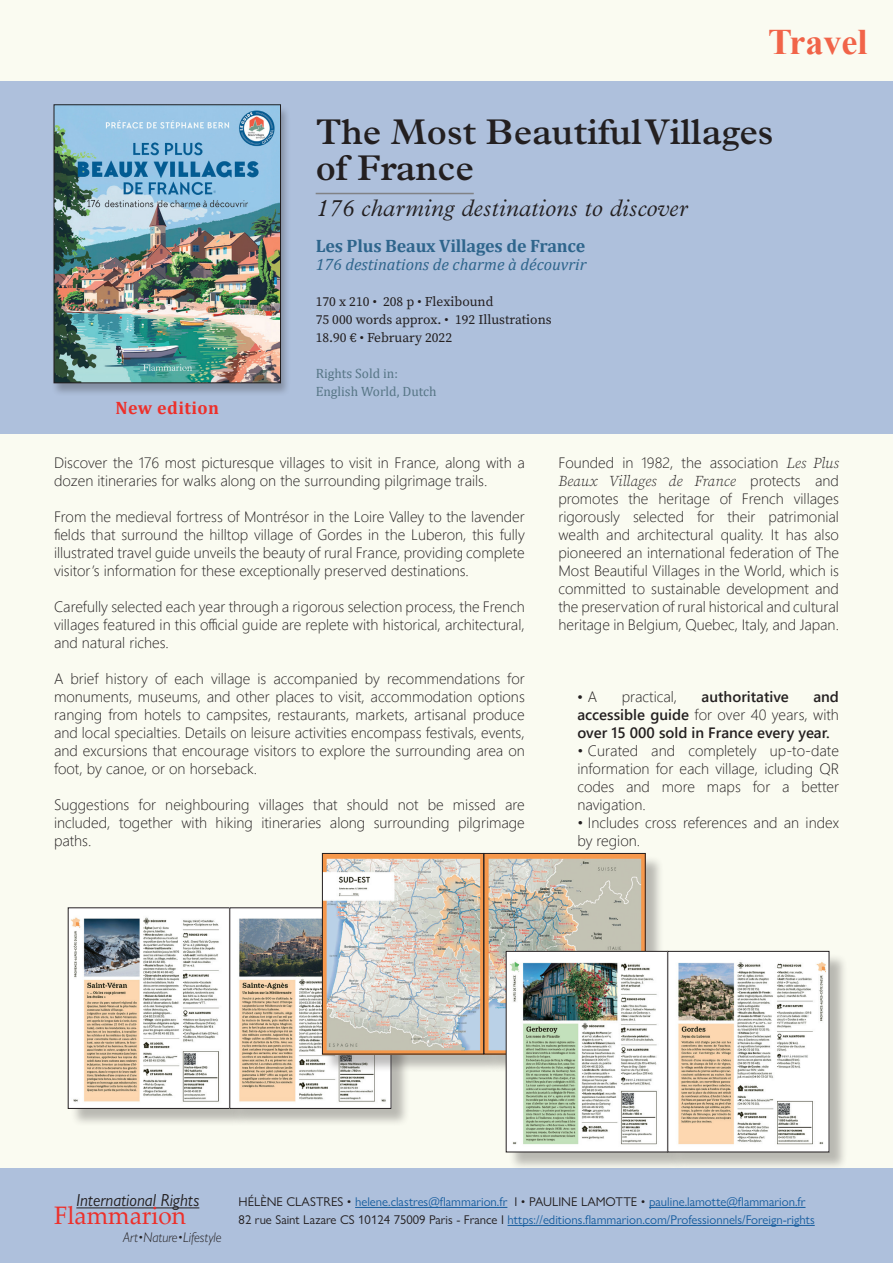
<style>
.page{position:relative;width:893px;height:1263px;background:#fafbf1}
.page>*{position:absolute;margin:0;border:0;box-sizing:border-box;transform-origin:0 0}
.t1{font:600 36px/36px "Plantin";color:#231f20}
.t2{font:700 36px "Times New Roman";color:#f16449}
.t3{font:25.2px "Palatino Linotype";color:#ed302b;scale:.96 1}
.t4{font:italic 300 24px "Plantin";letter-spacing:.01em;color:#231f20}
.t5{font:700 18px "Cambria";letter-spacing:-.01em;color:#2e658c}
.t6{font:700 18px "Cambria";letter-spacing:.025em;color:#ed302b}
.t7{font:italic 17.55px "Gill Sans Nova";color:#231f20;scale:.96 1}
.t8{font:italic 16.5px "Cambria";color:#2e658c}
.t9{font:300 15px/18px "Segoe UI";color:#231f20;text-align:justify}
.t10{font:600 15px/18px "Segoe UI";color:#231f20;text-align:justify}
.t11{font:italic 15px "Source Serif Variable";color:#231f20}
.t12{font:15px "Yu Gothic UI";color:#231f20}
.t13{font:italic 300 14.1px "Gill Sans Nova";color:#231f20;scale:.96 1}
.t14{font:13.5px/18px "Source Serif Variable";color:#231f20}
.t15{font:13.5px/18px "Cambria";color:#577686}
.t16{font:12.75px/18px "Gill Sans Nova";color:#175d9e}
.s1{font-family:"Source Serif Variable";font-weight:400;font-style:italic}
.s2{font-family:"Segoe UI";font-weight:300;font-style:normal}
.s3{font-weight:300}
.s4{font-family:"Segoe UI";font-weight:300}
.s5{color:#231f20}
</style>
<div class="page">
<div style="left:0;top:1168px;width:893px;height:95px;background:#aec0dc"></div>
<hr style="left:355px;top:1207px;width:152px;height:1px;background:#175d9e">
<hr style="left:649px;top:1207px;width:156px;height:1px;background:#175d9e">
<hr style="left:507px;top:1225px;width:308px;height:1px;background:#175d9e">
<hr style="left:76px;top:1207px;width:123px;height:1px;background:#231f20">
<div style="left:0;top:81px;width:893px;height:353px;background:#aec0dc"></div>
<hr style="left:316px;top:193px;width:158px;height:1px;background:#808285">
<div style="left:51px;top:105px;width:240px;height:292px;background:#231f20;opacity:.3"></div>
<img style="left:56px;top:107px;width:223px;height:274px">
<div style="left:54px;top:105px;width:227px;height:278px;border:1px solid #231f20"></div>
<div style="left:70px;top:910px;width:178px;height:217px;background:#231f20;opacity:.3"></div>
<img style="left:70px;top:910px;width:158px;height:196px">
<div style="left:232px;top:910px;width:178px;height:217px;background:#231f20;opacity:.3"></div>
<svg style="left:232px;top:910px;width:157px;height:196px"></svg>
<div style="left:324px;top:855px;width:179px;height:218px;background:#231f20;opacity:.3"></div>
<img style="left:324px;top:855px;width:158px;height:197px">
<div style="left:322px;top:853px;width:162px;height:201px;border:1px solid #231f20"></div>
<div style="left:486px;top:855px;width:178px;height:218px;background:#231f20;opacity:.3"></div>
<svg style="left:486px;top:855px;width:157px;height:197px;background:#c2bbab"></svg>
<div style="left:484px;top:853px;width:161px;height:201px;border:1px solid #231f20"></div>
<div style="left:508px;top:953px;width:178px;height:217px;background:#231f20;opacity:.3"></div>
<img style="left:508px;top:953px;width:158px;height:197px">
<div style="left:670px;top:953px;width:178px;height:217px;background:#231f20;opacity:.3"></div>
<svg style="left:670px;top:953px;width:157px;height:197px"></svg>
<h1 class="t2" style="left:768px;top:16px;width:101px">Travel</h1>
<p class="t6" style="left:115px;top:395px;width:105px">New edition</p>
<h1 class="t1" style="left:316px;top:114px;width:460px">The Most Beautiful Villages of France</h1>
<h3 class="t4" style="left:316px;top:195px;width:373px">176 charming destinations to discover</h3>
<p class="t5" style="left:316px;top:233px;width:271px">Les Plus Beaux Villages de France</p>
<p class="t8" style="left:316px;top:253px;width:272px">176 destinations de charme à découvrir</p>
<p class="t14" style="left:316px;top:293px;width:238px">170 x 210 • 208 p • Flexibound<br>75 000 words approx. • 192 Illustrations<br>18.90 € • February 2022</p>
<p class="t15" style="left:316px;top:364px;width:122px">Rights Sold in:<br>English World, Dutch</p>
<p class="t9" style="left:54px;top:452px;width:472px">Discover the 176 most picturesque villages to visit in France, along with a dozen itineraries for walks along on the surrounding pilgrimage trails.</p>
<p class="t9" style="left:54px;top:506px;width:472px">From the medieval fortress of Montrésor in the Loire Valley to the lavender fields that surround the hilltop village of Gordes in the Luberon, this fully illustrated travel guide unveils the beauty of rural France, providing complete visitor’s information for these exceptionally preserved destinations.</p>
<p class="t9" style="left:54px;top:596px;width:472px">Carefully selected each year through a rigorous selection process, the French villages featured in this official guide are replete with historical, architectural, and natural riches.</p>
<p class="t9" style="left:54px;top:668px;width:472px">A brief history of each village is accompanied by recommendations for monuments, museums, and other places to visit, accommodation options ranging from hotels to campsites, restaurants, markets, artisanal produce and local specialties. Details on leisure activities encompass festivals, events, and excursions that encourage visitors to explore the surrounding area on foot, by canoe, or on horseback.</p>
<p class="t9" style="left:54px;top:794px;width:472px">Suggestions for neighbouring villages that should not be missed are included, together with hiking itineraries along surrounding pilgrimage paths.</p>
<p class="t9" style="left:558px;top:452px;width:282px">Founded in 1982, the association <span class="s1">Les Plus</span></p>
<p class="t11" style="left:558px;top:471px;width:282px">Beaux Villages de France <span class="s2">protects and</span></p>
<p class="t9" style="left:558px;top:488px;width:282px">promotes the heritage of French villages rigorously selected for their patrimonial wealth and architectural quality. It has also pioneered an international federation of The Most Beautiful Villages in the World, which is committed to sustainable development and the preservation of rural historical and cultural heritage in Belgium, Quebec, Italy, and Japan.</p>
<p class="t10" style="left:577px;top:686px;width:263px;text-indent:236px">and accessible guide <span class="s3">for over 40 years, with </span>over 15 000 sold in France every year.</p>
<p class="t9" style="left:577px;top:740px;width:263px">• Curated and completely up-to-date information for each village, icluding QR codes and more maps for a better navigation.</p>
<p class="t9" style="left:577px;top:812px;width:263px">• Includes cross references and an index by region.</p>
<p class="t12" style="left:577px;top:683px;width:22px">• <span class="s4">A</span></p>
<p class="t9" style="left:622px;top:686px;width:57px">practical,</p>
<p class="t10" style="left:702px;top:686px;width:89px">authoritative</p>
<p class="t7" style="left:76px;top:1189px;width:130px">International Rights</p>
<h2 class="t3" style="left:54px;top:1198px;width:139px">Flammarion</h2>
<p class="t13" style="left:123px;top:1229px;width:104px">Art•Nature•Lifestyle</p>
<p class="t16" style="left:239px;top:1193px;width:578px"><span class="s5">HÉLÈNE CLASTRES •</span> helene.clastres@flammarion.fr <span class="s5">I • PAULINE LAMOTTE •</span> pauline.lamotte@flammarion.fr<br><span class="s5">82 rue Saint Lazare CS 10124 75009 Paris - France I</span> https://editions.flammarion.com/Professionnels/Foreign-rights</p>
</div>
